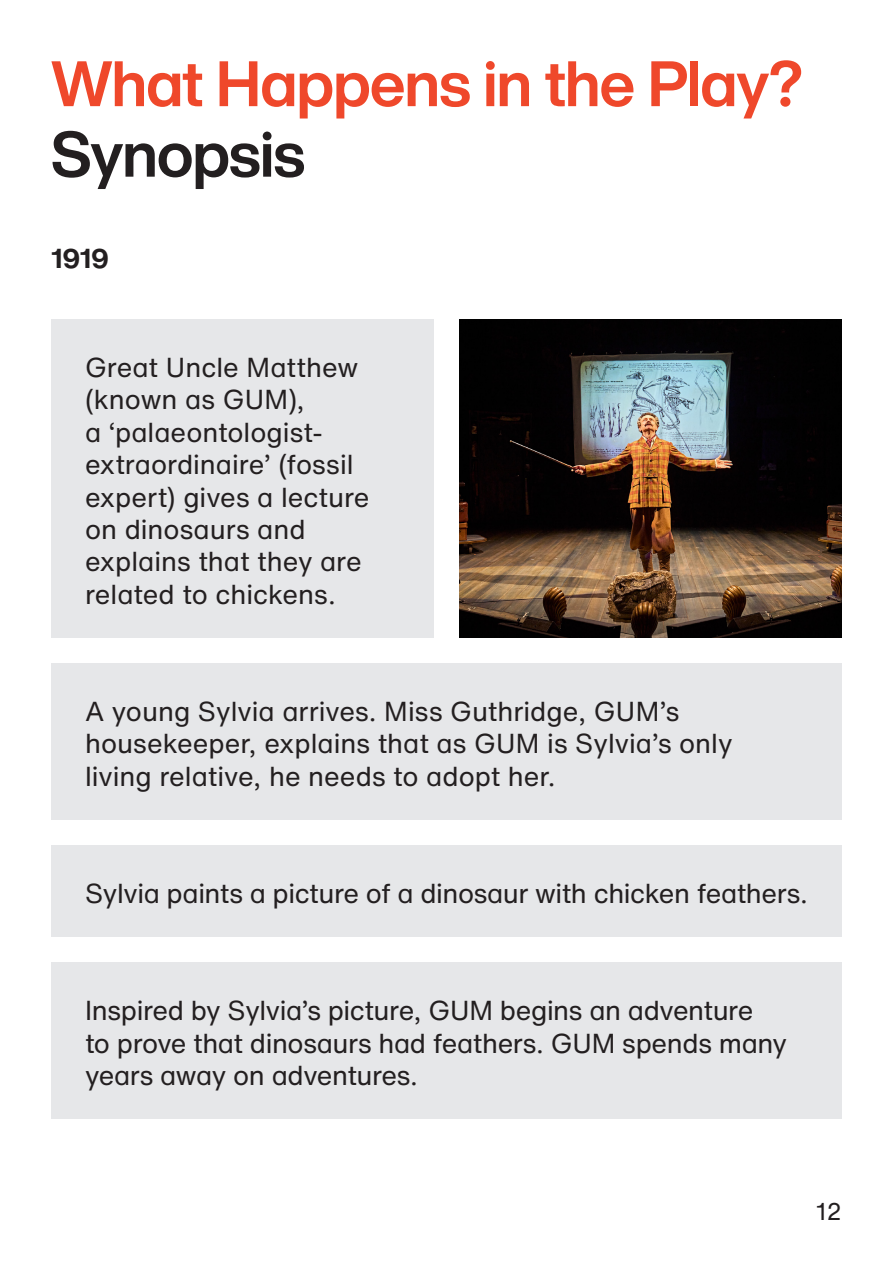
<style>
.page{position:relative;width:893px;height:1263px;background:#fff}
.page>*{position:absolute;margin:0;border:0;box-sizing:border-box;transform-origin:0 0}
.t1{font:700 63px "Helvetica Now NT Display";letter-spacing:-.015em;color:#ef482b}
.t2{font:700 63px "Helvetica Now NT Display";letter-spacing:-.015em;color:#231f20}
.Body_Lrg{font:27px/32.4px "Helvetica Now NT Text";letter-spacing:-.005em;color:#231f20}
.Body_Lrg-2{font:700 27px "Helvetica Now NT Text";color:#231f20}
.t3{font:24px "Helvetica Now NT Text";color:#231f20}
</style>
<div class="page">
<div style="left:51px;top:319px;width:383px;height:319px;background:#e6e7e9"></div>
<div style="left:51px;top:663px;width:791px;height:157px;background:#e6e7e9"></div>
<div style="left:51px;top:845px;width:791px;height:92px;background:#e6e7e9"></div>
<div style="left:51px;top:962px;width:791px;height:157px;background:#e6e7e9"></div>
<img style="left:459px;top:319px;width:383px;height:319px">
<h1 class="t1" style="left:51px;top:41px;width:753px">What Happens in the Play?</h1>
<h1 class="t2" style="left:51px;top:111px;width:255px">Synopsis</h1>
<p class="Body_Lrg-2" style="left:51px;top:240px;width:59px">1919</p>
<p class="Body_Lrg" style="left:85px;top:351px;width:286px">Great Uncle Matthew (known as GUM),<br>a ‘palaeontologist&shy;extraordinaire’ (fossil expert) gives a lecture on dinosaurs and explains that they are related to chickens.</p>
<p class="Body_Lrg" style="left:85px;top:695px;width:649px">A young Sylvia arrives. Miss Guthridge, GUM’s housekeeper, explains that as GUM is Sylvia’s only living relative, he needs to adopt her.</p>
<p class="Body_Lrg" style="left:85px;top:877px;width:724px">Sylvia paints a picture of a dinosaur with chicken feathers.</p>
<p class="Body_Lrg" style="left:85px;top:994px;width:704px">Inspired by Sylvia’s picture, GUM begins an adventure<br>to prove that dinosaurs had feathers. GUM spends many years away on adventures.</p>
<p class="t3" style="left:816px;top:1196px;width:27px">12</p>
</div>
